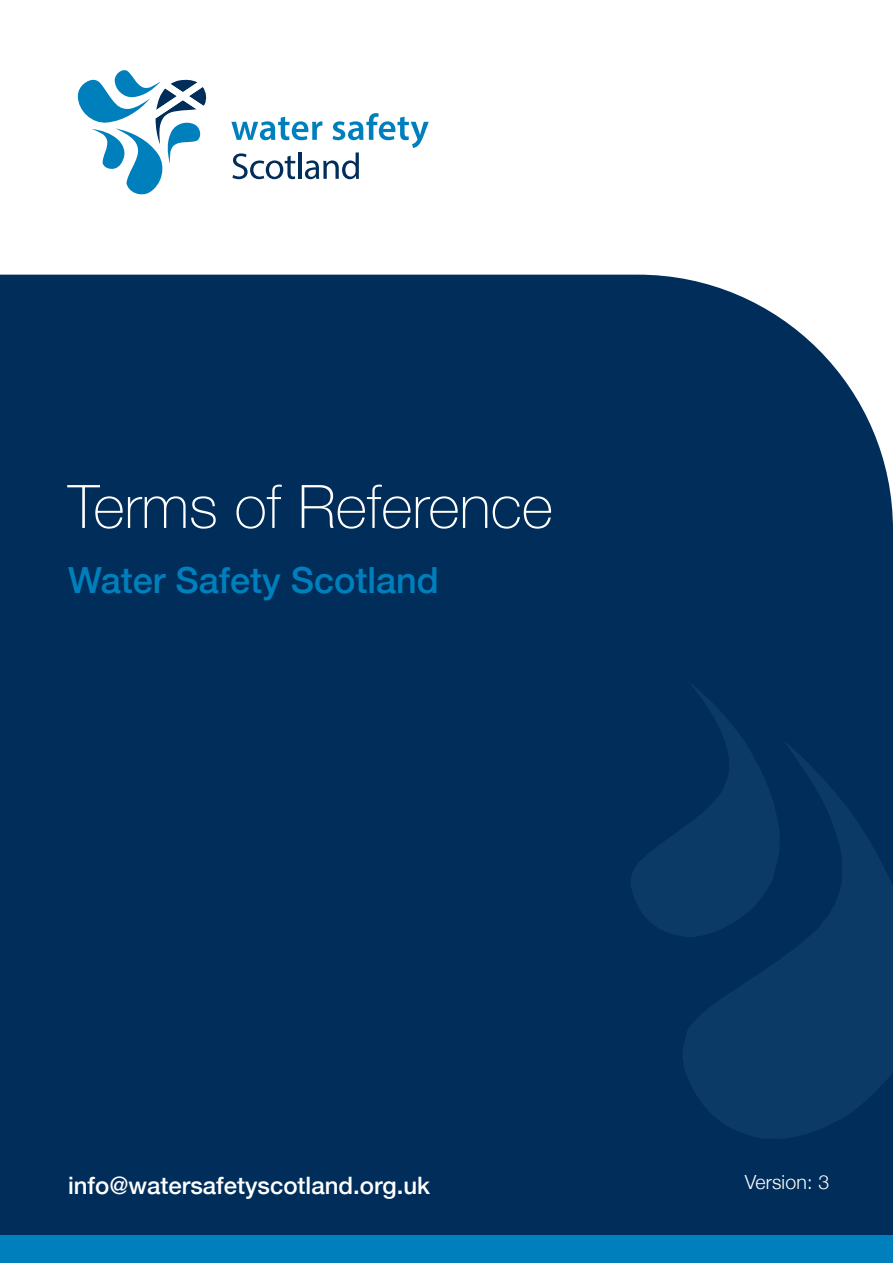
<style>
.page{position:relative;width:893px;height:1263px;background:#fff}
.page>*{position:absolute;margin:0;border:0;box-sizing:border-box;transform-origin:0 0}
.t1{font:100 60px "Helvetica Neue";color:#fff}
.t2{font:500 36px "Helvetica Neue";color:#007fbd}
.t3{font:500 24px "Helvetica Neue";color:#fff}
.t4{font:300 19.5px "Helvetica Neue";letter-spacing:.01em;color:#fff}
</style>
<div class="page">
<div style="left:0;top:275px;width:893px;height:960px;background:#002d59"></div>
<svg style="left:630px;top:680px;width:150px;height:257px"></svg>
<svg style="left:682px;top:741px;width:211px;height:398px;fill:#0c3a66"></svg>
<div style="left:0;top:1235px;width:893px;height:28px;background:#007fbd"></div>
<svg style="left:231px;top:113px;width:198px;height:66px"></svg>
<svg style="left:78px;top:70px;width:129px;height:125px"></svg>
<h1 class="t1" style="left:68px;top:461px;width:486px">Terms of Reference</h1>
<h2 class="t2" style="left:68px;top:551px;width:372px">Water Safety Scotland</h2>
<p class="t3" style="left:68px;top:1166px;width:364px">info@watersafetyscotland.org.uk</p>
<p class="t4" style="left:745px;top:1166px;width:86px">Version: 3</p>
</div>
